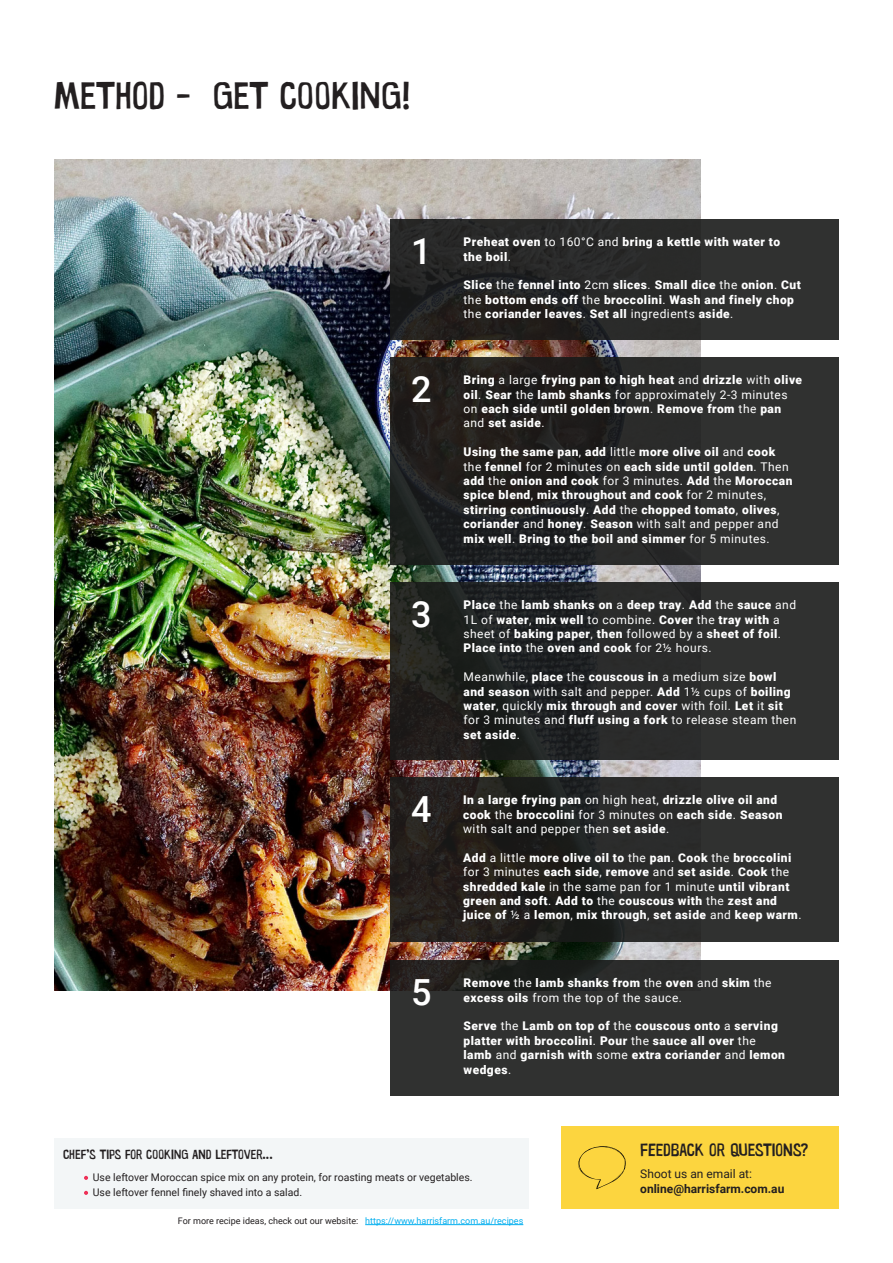
<style>
.page{position:relative;width:893px;height:1263px;background:#fff}
.page>*{position:absolute;margin:0;border:0;box-sizing:border-box;transform-origin:0 0}
.t1{font:39px "Warugaki";color:#231f20}
.t2{font:500 36px "Roboto";color:#fff}
.t3{font:18px "Warugaki";color:#231f20}
.t4{font:13.5px "Warugaki";color:#231f20}
.t5{font:900 12px/14.4px "Roboto";letter-spacing:.04em;color:#fff}
.t6{font:12px/14.4px "Roboto";letter-spacing:.04em;color:#fff}
.t7{font:700 12px "Roboto";color:#231f20}
.t8{font:12px "Roboto";color:#231f20}
.t9{font:10.5px "Roboto";color:#231f20}
.t10{font:9px "Roboto";color:#231f20}
.t11{font:9px "Roboto";color:#00aeef}
.s1{font-weight:400}
.s2{font-weight:900}
</style>
<div class="page">
<div style="left:561px;top:1126px;width:278px;height:83px;background:#fcd53f"></div>
<hr style="left:365px;top:1224px;width:158px;height:1px;background:#00aeef">
<img style="left:54px;top:159px;width:646px;height:832px">
<div style="left:390px;top:219px;width:449px;height:120px;background:linear-gradient(to right,#212020,#313332)"></div>
<div style="left:390px;top:582px;width:449px;height:177px;background:linear-gradient(to right,#1c1d1c,#323333)"></div>
<svg style="left:390px;top:357px;width:449px;height:207px;background:#262625"></svg>
<svg style="left:390px;top:777px;width:449px;height:165px;background:#272625"></svg>
<svg style="left:390px;top:960px;width:449px;height:135px;background:#2d2e2d"></svg>
<div style="left:54px;top:1138px;width:474px;height:71px;background:#f3f6f7"></div>
<svg style="left:84px;top:1176px;width:4px;height:4px"></svg>
<svg style="left:84px;top:1191px;width:4px;height:4px"></svg>
<svg style="left:578px;top:1146px;width:48px;height:43px"></svg>
<p class="t1" style="left:54px;top:72px;width:358px">METHOD - GET COOKING!</p>
<p class="t2" style="left:411px;top:226px;width:22px">1</p>
<p class="t5" style="left:464px;top:234px;width:318px">Preheat oven <span class="s1">to 160°C and</span> bring a kettle with water to the boil<span class="s1">.</span></p>
<p class="t5" style="left:464px;top:277px;width:339px">Slice <span class="s1">the</span> fennel into <span class="s1">2cm</span> slices<span class="s1">.</span> Small dice <span class="s1">the</span> onion<span class="s1">.</span> Cut <span class="s1">the</span> bottom ends off <span class="s1">the</span> broccolini<span class="s1">.</span> Wash and finely chop <span class="s1">the</span> coriander leaves<span class="s1">.</span> Set all <span class="s1">ingredients</span> aside<span class="s1">.</span></p>
<p class="t2" style="left:411px;top:364px;width:22px">2</p>
<p class="t5" style="left:464px;top:372px;width:340px">Bring <span class="s1">a large</span> frying pan to high heat <span class="s1">and</span> drizzle <span class="s1">with</span> olive oil<span class="s1">.</span> Sear <span class="s1">the</span> lamb shanks <span class="s1">for approximately 2-3 minutes on</span> each side until golden brown<span class="s1">.</span> Remove from <span class="s1">the</span> pan <span class="s1">and</span> set aside<span class="s1">.</span></p>
<p class="t5" style="left:464px;top:444px;width:331px">Using the same pan<span class="s1">,</span> add <span class="s1">little</span> more olive oil <span class="s1">and</span> cook <span class="s1">the</span> fennel <span class="s1">for 2 minutes on</span> each side until golden<span class="s1">. Then </span>add <span class="s1">the</span> onion and cook <span class="s1">for 3 minutes.</span> Add <span class="s1">the</span> Moroccan spice blend<span class="s1">,</span> mix throughout and cook <span class="s1">for 2 minutes, </span>stirring continuously<span class="s1">.</span> Add <span class="s1">the</span> chopped tomato<span class="s1">,</span> olives<span class="s1">, </span>coriander <span class="s1">and</span> honey<span class="s1">.</span> Season <span class="s1">with salt and pepper and </span>mix well<span class="s1">.</span> Bring to the boil and simmer <span class="s1">for 5 minutes.</span></p>
<p class="t2" style="left:411px;top:589px;width:22px">3</p>
<p class="t5" style="left:463px;top:597px;width:334px">Place <span class="s1">the</span> lamb shanks on <span class="s1">a</span> deep tray<span class="s1">.</span> Add <span class="s1">the</span> sauce <span class="s1">and 1L of</span> water<span class="s1">,</span> mix well <span class="s1">to combine.</span> Cover <span class="s1">the</span> tray with <span class="s1">a sheet of</span> baking paper<span class="s1">,</span> then <span class="s1">followed by a</span> sheet of foil<span class="s1">.<br></span>Place into <span class="s1">the</span> oven and cook <span class="s1">for 2½ hours.</span></p>
<p class="t6" style="left:463px;top:669px;width:334px">Meanwhile, <span class="s2">place</span> the <span class="s2">couscous in</span> a medium size <span class="s2">bowl and season</span> with salt and pepper. <span class="s2">Add</span> 1½ cups of <span class="s2">boiling water</span>, quickly <span class="s2">mix through and cover</span> with foil. <span class="s2">Let</span> it <span class="s2">sit </span>for 3 minutes and <span class="s2">fluff using a fork</span> to release steam then <span class="s2">set aside</span>.</p>
<p class="t2" style="left:411px;top:784px;width:22px">4</p>
<p class="t5" style="left:463px;top:792px;width:321px">In a large frying pan <span class="s1">on high heat,</span> drizzle olive oil and cook <span class="s1">the</span> broccolini <span class="s1">for 3 minutes on</span> each side<span class="s1">.</span> Season <span class="s1">with salt and pepper then</span> set aside<span class="s1">.</span></p>
<p class="t5" style="left:463px;top:850px;width:340px">Add <span class="s1">a little</span> more olive oil to <span class="s1">the</span> pan<span class="s1">.</span> Cook <span class="s1">the</span> broccolini <span class="s1">for 3 minutes</span> each side<span class="s1">,</span> remove <span class="s1">and</span> set aside<span class="s1">.</span> Cook <span class="s1">the </span>shredded kale <span class="s1">in the same pan for 1 minute</span> until vibrant green and soft<span class="s1">.</span> Add to <span class="s1">the</span> couscous with <span class="s1">the</span> zest and juice of <span class="s1">½ a</span> lemon<span class="s1">,</span> mix through<span class="s1">,</span> set aside <span class="s1">and</span> keep warm<span class="s1">.</span></p>
<p class="t2" style="left:411px;top:967px;width:22px">5</p>
<p class="t5" style="left:464px;top:975px;width:310px">Remove <span class="s1">the</span> lamb shanks from <span class="s1">the</span> oven <span class="s1">and</span> skim <span class="s1">the </span>excess oils <span class="s1">from the top of the sauce.</span></p>
<p class="t5" style="left:464px;top:1018px;width:323px">Serve <span class="s1">the</span> Lamb on top of <span class="s1">the</span> couscous onto <span class="s1">a</span> serving platter with broccolini<span class="s1">.</span> Pour <span class="s1">the</span> sauce all over <span class="s1">the </span>lamb <span class="s1">and</span> garnish with <span class="s1">some</span> extra coriander <span class="s1">and</span> lemon wedges<span class="s1">.</span></p>
<p class="t4" style="left:63px;top:1146px;width:211px">CHEF’S TIPS FOR COOKING AND LEFTOVER...</p>
<p class="t9" style="left:93px;top:1170px;width:381px">Use leftover Moroccan spice mix on any protein, for roasting meats or vegetables.</p>
<p class="t9" style="left:93px;top:1185px;width:211px">Use leftover fennel finely shaved into a salad.</p>
<p class="t10" style="left:178px;top:1214px;width:182px">For more recipe ideas, check out our website:</p>
<p class="t11" style="left:365px;top:1214px;width:160px">https://www.harrisfarm.com.au/recipes</p>
<p class="t3" style="left:640px;top:1139px;width:169px">FEEDBACK OR QUESTIONS?</p>
<p class="t8" style="left:640px;top:1165px;width:113px">Shoot us an email at:</p>
<p class="t7" style="left:640px;top:1180px;width:146px">online@harrisfarm.com.au</p>
</div>
